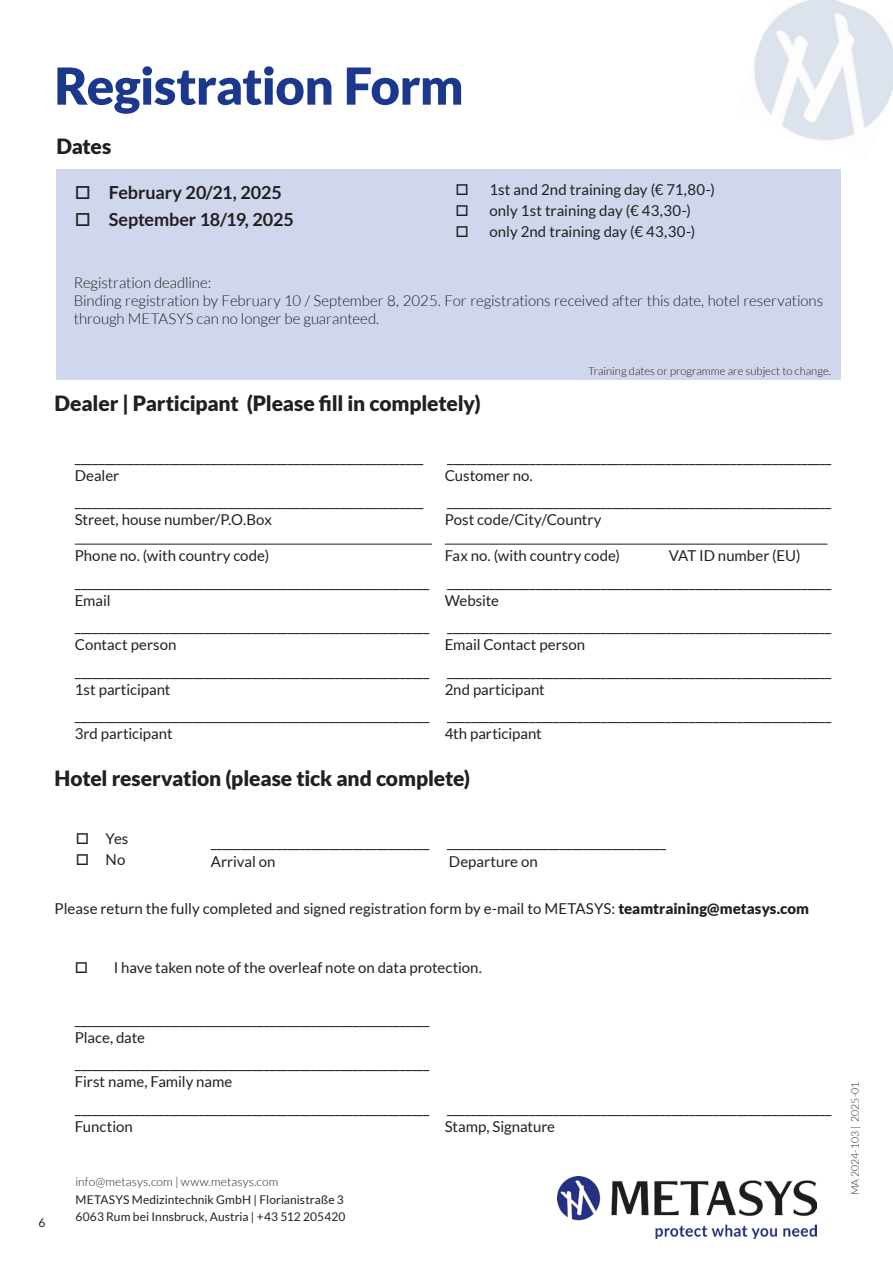
<style>
.page{position:relative;width:893px;height:1263px;background:#fff}
.page>*{position:absolute;margin:0;border:0;box-sizing:border-box;transform-origin:0 0}
.t1{font:900 51px "Lato";letter-spacing:-.015em;color:#1b388c}
.t2{font:900 21px "Lato";letter-spacing:-.01em;color:#231f20}
.t3{font:700 18px "Lato";letter-spacing:-.005em;color:#231f20}
.t4{font:15px/26.5px "Lato";color:#231f20}
.t5{font:300 15px/18px "Lato";letter-spacing:-.005em;color:#231f20}
.t6{font:12px/17.2px "Lato";letter-spacing:.01em;color:#231f20}
.t7{font:300 12px "Lato";letter-spacing:.01em;color:#231f20}
.t8{font:300 11.25px "Lato";color:#231f20}
.t9{font:300 10.5px "Lato";color:#231f20}
.s1{font-weight:900}
</style>
<div class="page">
<img style="left:754px;top:0;width:139px;height:140px">
<div style="left:56px;top:169px;width:785px;height:211px;background:#d0d7ec"></div>
<img style="left:557px;top:1177px;width:260px;height:61px">
<hr style="left:75px;top:544px;width:357px;height:1px;background:#231f20">
<hr style="left:445px;top:544px;width:382px;height:1px;background:#231f20">
<h1 class="t1" style="left:54px;top:56px;width:411px">Registration Form</h1>
<h2 class="t2" style="left:56px;top:134px;width:56px">Dates</h2>
<p class="t3" style="left:75px;top:182px;width:209px">□ February 20/21, 2025</p>
<p class="t3" style="left:75px;top:209px;width:220px">□ September 18/19, 2025</p>
<p class="t4" style="left:455px;top:176px;width:261px">□ 1st and 2nd training day (€ 71,80-)</p>
<p class="t4" style="left:455px;top:197px;width:237px">□ only 1st training day (€ 43,30-)</p>
<p class="t4" style="left:455px;top:218px;width:241px">□ only 2nd training day (€ 43,30-)</p>
<p class="t5" style="left:74px;top:274px;width:751px">Registration deadline:<br>Binding registration by February 10 / September 8, 2025. For registrations received after this date, hotel reservations through METASYS can no longer be guaranteed.</p>
<h2 class="t2" style="left:55px;top:391px;width:428px">Dealer | Participant (Please fill in completely)</h2>
<p class="t8" style="left:588px;top:365px;width:244px">Training dates or programme are subject to change.</p>
<p class="t4" style="left:75px;top:444px;width:350px">___________________________________________________________</p>
<p class="t4" style="left:447px;top:444px;width:386px">_________________________________________________________________</p>
<p class="t4" style="left:75px;top:462px;width:46px">Dealer</p>
<p class="t4" style="left:445px;top:462px;width:90px">Customer no.</p>
<p class="t4" style="left:75px;top:488px;width:350px">___________________________________________________________</p>
<p class="t4" style="left:447px;top:488px;width:386px">_________________________________________________________________</p>
<p class="t4" style="left:75px;top:506px;width:199px">Street, house number/P.O.Box</p>
<p class="t4" style="left:445px;top:506px;width:158px">Post code/City/Country</p>
<p class="t4" style="left:75px;top:542px;width:196px">Phone no. (with country code)</p>
<p class="t4" style="left:445px;top:542px;width:177px">Fax no. (with country code)</p>
<p class="t4" style="left:75px;top:542px;width:758px;text-indent:594px">VAT ID number (EU) ____________________________________________________________ _________________________________________________________________</p>
<p class="t4" style="left:75px;top:587px;width:37px">Email</p>
<p class="t4" style="left:75px;top:587px;width:758px;text-indent:370px">Website ____________________________________________________________ _________________________________________________________________</p>
<p class="t4" style="left:75px;top:631px;width:103px">Contact person</p>
<p class="t4" style="left:75px;top:631px;width:758px;text-indent:370px">Email Contact person ____________________________________________________________ _________________________________________________________________</p>
<p class="t4" style="left:75px;top:676px;width:97px">1st participant</p>
<p class="t4" style="left:75px;top:676px;width:758px;text-indent:370px">2nd participant ____________________________________________________________ _________________________________________________________________</p>
<p class="t4" style="left:75px;top:720px;width:99px">3rd participant</p>
<p class="t4" style="left:445px;top:720px;width:99px">4th participant</p>
<h2 class="t2" style="left:55px;top:766px;width:417px">Hotel reservation (please tick and complete)</h2>
<p class="t4" style="left:76px;top:825px;width:54px">□ Yes</p>
<p class="t4" style="left:76px;top:846px;width:51px">□ No</p>
<p class="t4" style="left:211px;top:834px;width:457px;line-height:18px">_____________________________________ _____________________________________<br>Arrival on</p>
<p class="t4" style="left:449px;top:848px;width:90px">Departure on</p>
<p class="t4" style="left:55px;top:895px;width:756px">Please return the fully completed and signed registration form by e-mail to METASYS: <span class="s1">teamtraining@metasys.com</span></p>
<p class="t4" style="left:75px;top:954px;width:409px">□ I have taken note of the overleaf note on data protection.</p>
<p class="t6" style="left:38px;top:1213px;width:8px">6</p>
<p class="t4" style="left:75px;top:1010px;width:356px;line-height:18px">____________________________________________________________<br>Place, date</p>
<p class="t4" style="left:75px;top:1055px;width:356px;line-height:18px">____________________________________________________________<br>First name, Family name</p>
<p class="t4" style="left:75px;top:1099px;width:758px;line-height:18px">____________________________________________________________ _________________________________________________________________<br>Function</p>
<p class="t4" style="left:445px;top:1113px;width:112px">Stamp, Signature</p>
<p class="t7" style="left:75px;top:1176px;width:204px">info@metasys.com | www.metasys.com</p>
<p class="t6" style="left:75px;top:1190px;width:271px">METASYS Medizintechnik GmbH | Florianistraße 3<br>6063 Rum bei Innsbruck, Austria | +43 512 205420</p>
<p class="t9" style="left:849px;top:1195px;width:115px;rotate:-90deg">MA 2024-103 | 2025-01</p>
</div>
